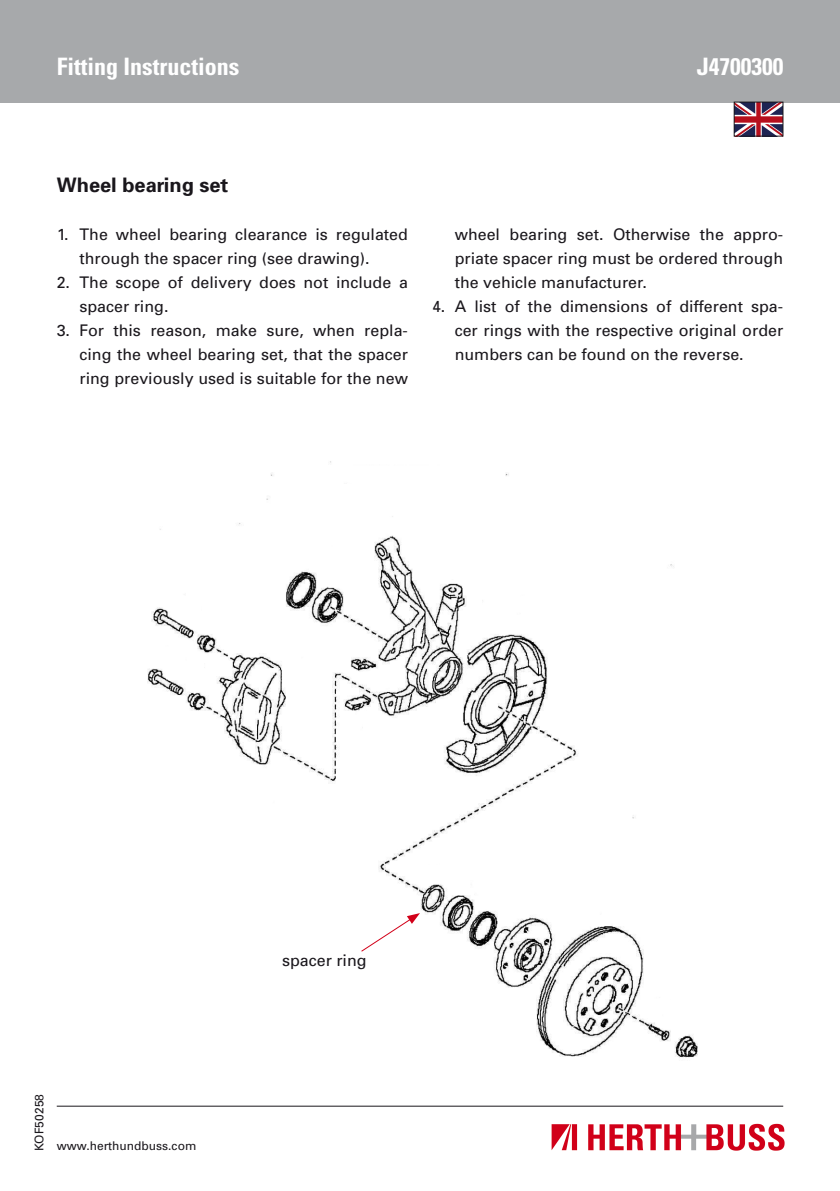
<style>
.page{position:relative;width:840px;height:1191px;background:#fff}
.page>*{position:absolute;margin:0;border:0;box-sizing:border-box;transform-origin:0 0}
.t1{font:700 condensed 24px "Univers";color:#fff}
.t2{font:700 20px "Univers";color:#1a171c}
.t3{font:16px/24px "Univers";color:#1a171c;text-align:justify}
.t4{font:12px "Univers";color:#1a171c}
</style>
<div class="page">
<div style="left:0;top:0;width:839px;height:102px;background:#a7a9ab"></div>
<hr style="left:57px;top:1105px;width:725px;height:1px;background:#1a171c">
<img style="left:735px;top:104px;width:45px;height:30px">
<div style="left:733px;top:102px;width:49px;height:34px;border:1px solid #1a171c"></div>
<img style="left:551px;top:1123px;width:234px;height:28px">
<img style="left:147px;top:461px;width:551px;height:597px">
<svg style="left:360px;top:913px;width:60px;height:39px"></svg>
<h1 class="t1" style="left:57px;top:52px;width:184px">Fitting Instructions</h1>
<h1 class="t1" style="left:696px;top:52px;width:88px">J4700300</h1>
<p class="t2" style="left:57px;top:172px;width:173px">Wheel bearing set</p>
<p class="t3" style="left:79px;top:222px;width:330px;text-indent:-23px">1. The wheel bearing clearance is regulated through the spacer ring (see drawing).</p>
<p class="t3" style="left:79px;top:270px;width:330px;text-indent:-23px">2. The scope of delivery does not include a spacer ring.</p>
<p class="t3" style="left:79px;top:318px;width:330px;text-indent:-23px">3. For this reason, make sure, when repla&shy;cing the wheel bearing set, that the spacer ring previously used is suitable for the new</p>
<p class="t3" style="left:454px;top:222px;width:330px">wheel bearing set. Otherwise the appro&shy;priate spacer ring must be ordered through the vehicle manufacturer.</p>
<p class="t3" style="left:454px;top:294px;width:330px;text-indent:-23px">4. A list of the dimensions of different spa&shy;cer rings with the respective original order numbers can be found on the reverse.</p>
<p class="t4" style="left:32px;top:1151px;width:59px;rotate:-90deg">KOF50258</p>
<p class="t4" style="left:57px;top:1137px;width:141px">www.herthundbuss.com</p>
<p class="t3" style="left:282px;top:947px;width:86px">spacer ring</p>
</div>
